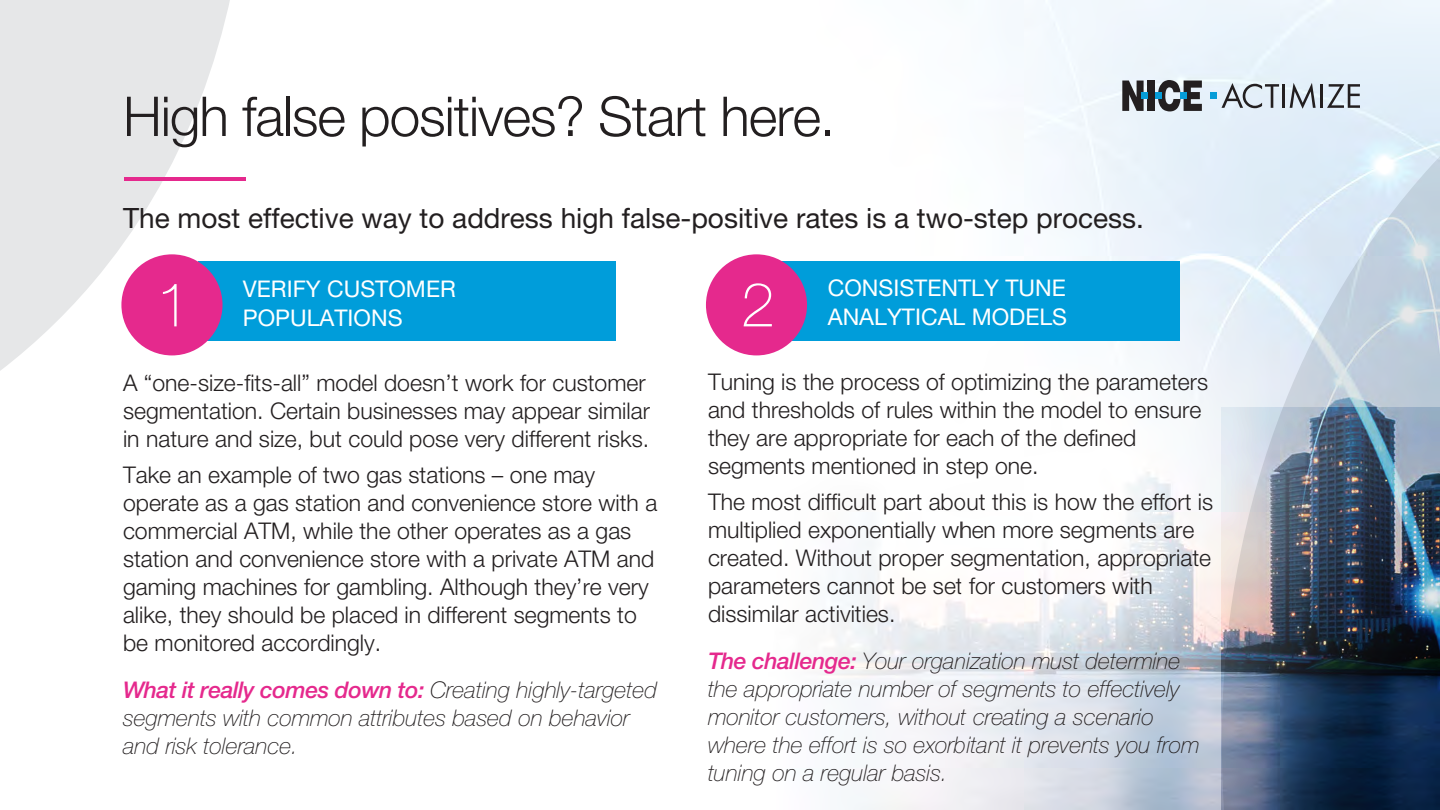
<style>
.page{position:relative;width:1440px;height:810px;background:#fff}
.page>*{position:absolute;margin:0;border:0;box-sizing:border-box;transform-origin:0 0}
.t1{font:100 61.3px "Helvetica Neue LT Pro";color:#fff}
.t2{font:300 55px "Helvetica Neue LT Pro";letter-spacing:-.02em;color:#231f20}
.t3{font:28px "Helvetica Neue LT Pro";color:#231f20}
.t4{font:300 23px/28px "Helvetica Neue LT Pro";color:#231f20}
.t5{font:italic 100 23px/28px "Helvetica Neue LT Pro";color:#231f20}
.t6{font:23px/29px "Helvetica Neue LT Pro";color:#fff}
.s1{font-weight:500;color:#e5298d}
</style>
<div class="page">
<img style="left:615px;top:0;width:607px;height:810px">
<img style="left:1222px;top:0;width:218px;height:810px">
<svg style="left:0;top:0;width:230px;height:371px;fill:#e6e7e8"></svg>
<svg style="left:1158px;top:80px;width:44px;height:31px"></svg>
<div style="left:1148px;top:81px;width:7px;height:30px;background:#231f20"></div>
<svg style="left:1122px;top:81px;width:22px;height:30px"></svg>
<div style="left:1180px;top:92px;width:7px;height:7px;background:#069dd8"></div>
<div style="left:1155px;top:92px;width:7px;height:7px;background:#069dd8"></div>
<div style="left:1141px;top:92px;width:7px;height:7px;background:#069dd8"></div>
<div style="left:1210px;top:92px;width:7px;height:7px;background:#069dd8"></div>
<svg style="left:1222px;top:83px;width:57px;height:25px"></svg>
<hr style="left:1283px;top:84px;width:2px;height:24px;background:#231f20">
<svg style="left:1290px;top:83px;width:26px;height:26px"></svg>
<hr style="left:1320px;top:84px;width:3px;height:24px;background:#231f20">
<svg style="left:1327px;top:84px;width:33px;height:24px"></svg>
<hr style="left:124px;top:177px;width:122px;height:4px;background:#e5298d">
<div style="left:198px;top:261px;width:417px;height:80px;background:#009dda"></div>
<div style="left:763px;top:261px;width:417px;height:80px;background:#009dda"></div>
<div style="left:121px;top:254px;width:102px;height:101px;background:#e5298d;border-radius:50%"></div>
<div style="left:706px;top:254px;width:101px;height:101px;background:#e5298d;border-radius:50%"></div>
<h2 class="t2" style="left:123px;top:83px;width:714px">High false positives? Start here.</h2>
<p class="t3" style="left:123px;top:202px;width:1023px">The most effective way to address high false-positive rates is a two-step process.</p>
<h1 class="t1" style="left:156px;top:270px;width:36px">1</h1>
<p class="t6" style="left:243px;top:275px;width:214px">VERIFY CUSTOMER</p>
<p class="t6" style="left:243px;top:304px;width:161px">POPULATIONS</p>
<p class="t4" style="left:123px;top:368px;width:528px">A “one-size-fits-all” model doesn’t work for customer segmentation. Certain businesses may appear similar in nature and size, but could pose very different risks.</p>
<p class="t4" style="left:123px;top:460px;width:536px">Take an example of two gas stations – one may operate as a gas station and convenience store with a commercial ATM, while the other operates as a gas station and convenience store with a private ATM and gaming machines for gambling. Although they’re very alike, they should be placed in different segments to be monitored accordingly.</p>
<p class="t5" style="left:123px;top:676px;width:536px"><span class="s1">What it really comes down to:</span> Creating highly-targeted segments with common attributes based on behavior and risk tolerance.</p>
<h1 class="t1" style="left:741px;top:270px;width:36px">2</h1>
<p class="t6" style="left:828px;top:273px;width:241px">CONSISTENTLY TUNE<br>ANALYTICAL MODELS</p>
<p class="t4" style="left:708px;top:367px;width:502px">Tuning is the process of optimizing the parameters and thresholds of rules within the model to ensure they are appropriate for each of the defined segments mentioned in step one.</p>
<p class="t4" style="left:708px;top:487px;width:507px">The most difficult part about this is how the effort is multiplied exponentially when more segments are created. Without proper segmentation, appropriate parameters cannot be set for customers with dissimilar activities.</p>
<p class="t5" style="left:708px;top:647px;width:493px"><span class="s1">The challenge:</span> Your organization must determine the appropriate number of segments to effectively monitor customers, without creating a scenario where the effort is so exorbitant it prevents you from tuning on a regular basis.</p>
</div>
